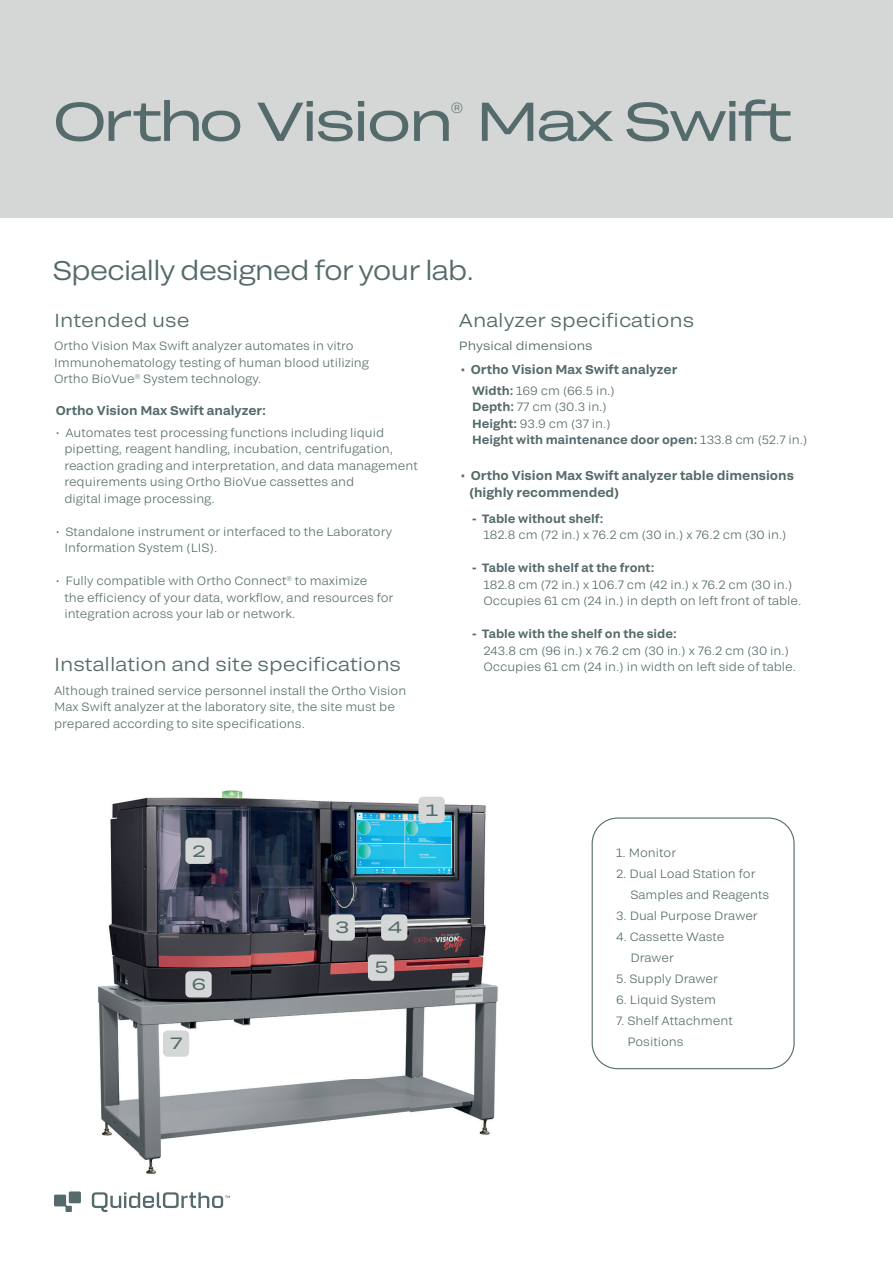
<style>
.page{position:relative;width:893px;height:1263px;background:#fff}
.page>*{position:absolute;margin:0;border:0;box-sizing:border-box;transform-origin:0 0}
.t1{font:54.6px "Grtsk Quidel Ortho Display";letter-spacing:-.06em;color:#556a6a}
.t2{font:27px "Grtsk Quidel Ortho Headline";letter-spacing:-.04em;color:#556a6a}
.t3{font:18.75px "Grtsk Quidel Ortho Headline";color:#556a6a}
.t4{font:16.35px "Grtsk Quidel Ortho Display";color:#556a6a}
.t5{font:14.7px "Grtsk Quidel Ortho Headline";color:#556a6a}
.t6{font:700 12.75px/17px "Grtsk Quidel Ortho Body";color:#556a6a}
.t7{font:12px/16.5px "Grtsk Quidel Ortho Body";color:#556a6a}
.t8{font:700 12px "Grtsk Quidel Ortho Body";color:#556a6a}
.t9{font:12px "Grtsk Quidel Ortho Headline";color:#556a6a}
.s1{font-weight:700}
</style>
<div class="page">
<img style="left:97px;top:790px;width:401px;height:384px">
<div style="left:418px;top:797px;width:27px;height:26px;background:#d4d7d6;border-radius:5px"></div>
<div style="left:185px;top:838px;width:27px;height:26px;background:#d4d7d6;border-radius:5px"></div>
<div style="left:185px;top:971px;width:27px;height:26px;background:#d4d7d6;border-radius:5px"></div>
<div style="left:163px;top:1030px;width:26px;height:27px;background:#d4d7d6;border-radius:5px"></div>
<div style="left:329px;top:914px;width:26px;height:27px;background:#d4d7d6;border-radius:5px"></div>
<div style="left:368px;top:954px;width:26px;height:27px;background:#d4d7d6;border-radius:5px"></div>
<div style="left:381px;top:914px;width:26px;height:27px;background:#d4d7d6;border-radius:5px"></div>
<div style="left:0;top:0;width:893px;height:218px;background:#d4d7d6"></div>
<svg style="left:54px;top:1191px;width:176px;height:21px"></svg>
<div style="left:592px;top:817px;width:203px;height:252px;border:1px solid #556a6a;border-radius:26px"></div>
<h1 class="t1" style="left:52px;top:88px;width:742px">Ortho Vision Max Swift</h1>
<p class="t5" style="left:451px;top:99px;width:14px">®</p>
<h2 class="t2" style="left:52px;top:253px;width:423px">Specially designed for your lab.</h2>
<h3 class="t3" style="left:54px;top:309px;width:137px">Intended use</h3>
<h3 class="t3" style="left:459px;top:309px;width:237px">Analyzer specifications</h3>
<p class="t7" style="left:54px;top:337px;width:317px">Ortho Vision Max Swift analyzer automates in vitro<br>Immunohematology testing of human blood utilizing<br>Ortho BioVue<sup>®</sup> System technology.</p>
<p class="t9" style="left:459px;top:339px;width:135px">Physical dimensions</p>
<p class="t6" style="left:461px;top:360px;width:218px">• Ortho Vision Max Swift analyzer</p>
<p class="t7" style="left:472px;top:382px;width:337px"><span class="s1">Width:</span> 169 cm (66.5 in.)<br><span class="s1">Depth:</span> 77 cm (30.3 in.)<br><span class="s1">Height:</span> 93.9 cm (37 in.)<br><span class="s1">Height with maintenance door open:</span> 133.8 cm (52.7 in.)</p>
<p class="t6" style="left:56px;top:402px;width:212px">Ortho Vision Max Swift analyzer:</p>
<p class="t7" style="left:64px;top:424px;width:355px;text-indent:-9px">• Automates test processing functions including liquid pipetting, reagent handling, incubation, centrifugation, reaction grading and interpretation, and data management requirements using Ortho BioVue cassettes and<br>digital image processing.</p>
<p class="t7" style="left:64px;top:523px;width:329px;text-indent:-9px">• Standalone instrument or interfaced to the Laboratory<br>Information System (LIS).</p>
<p class="t7" style="left:64px;top:572px;width:331px;text-indent:-9px">• Fully compatible with Ortho Connect<sup>®</sup> to maximize<br>the efficiency of your data, workflow, and resources for integration across your lab or network.</p>
<p class="t6" style="left:469px;top:466px;width:326px;text-indent:-8px">• Ortho Vision Max Swift analyzer table dimensions (highly recommended)</p>
<p class="t8" style="left:472px;top:511px;width:133px">- Table without shelf:</p>
<p class="t7" style="left:483px;top:527px;width:305px">182.8 cm (72 in.) x 76.2 cm (30 in.) x 76.2 cm (30 in.)</p>
<p class="t8" style="left:472px;top:561px;width:184px">- Table with shelf at the front:</p>
<p class="t7" style="left:483px;top:576px;width:320px">182.8 cm (72 in.) x 106.7 cm (42 in.) x 76.2 cm (30 in.)<br>Occupies 61 cm (24 in.) in depth on left front of table.</p>
<p class="t8" style="left:472px;top:627px;width:206px">- Table with the shelf on the side:</p>
<p class="t7" style="left:483px;top:642px;width:314px">243.8 cm (96 in.) x 76.2 cm (30 in.) x 76.2 cm (30 in.)<br>Occupies 61 cm (24 in.) in width on left side of table.</p>
<h3 class="t3" style="left:54px;top:653px;width:349px">Installation and site specifications</h3>
<p class="t7" style="left:54px;top:682px;width:354px">Although trained service personnel install the Ortho Vision<br>Max Swift analyzer at the laboratory site, the site must be prepared according to site specifications.</p>
<h3 class="t4" style="left:193px;top:841px;width:15px">2</h3>
<h3 class="t4" style="left:192px;top:974px;width:16px">6</h3>
<h3 class="t4" style="left:171px;top:1033px;width:13px">7</h3>
<h3 class="t4" style="left:426px;top:800px;width:14px">1</h3>
<h3 class="t4" style="left:335px;top:917px;width:15px">3</h3>
<h3 class="t4" style="left:388px;top:917px;width:16px">4</h3>
<h3 class="t4" style="left:375px;top:957px;width:15px">5</h3>
<p class="t7" style="left:616px;top:844px;width:62px">1. Monitor</p>
<p class="t7" style="left:630px;top:863px;width:141px;line-height:21px;text-indent:-14px">2. Dual Load Station for<br>Samples and Reagents</p>
<p class="t7" style="left:616px;top:907px;width:143px">3. Dual Purpose Drawer</p>
<p class="t7" style="left:630px;top:926px;width:96px;line-height:21px;text-indent:-14px">4. Cassette Waste<br>Drawer</p>
<p class="t7" style="left:616px;top:970px;width:104px">5. Supply Drawer</p>
<p class="t7" style="left:616px;top:991px;width:101px">6. Liquid System</p>
<p class="t7" style="left:627px;top:1010px;width:107px;line-height:21px;text-indent:-11px">7. Shelf Attachment<br>Positions</p>
</div>
